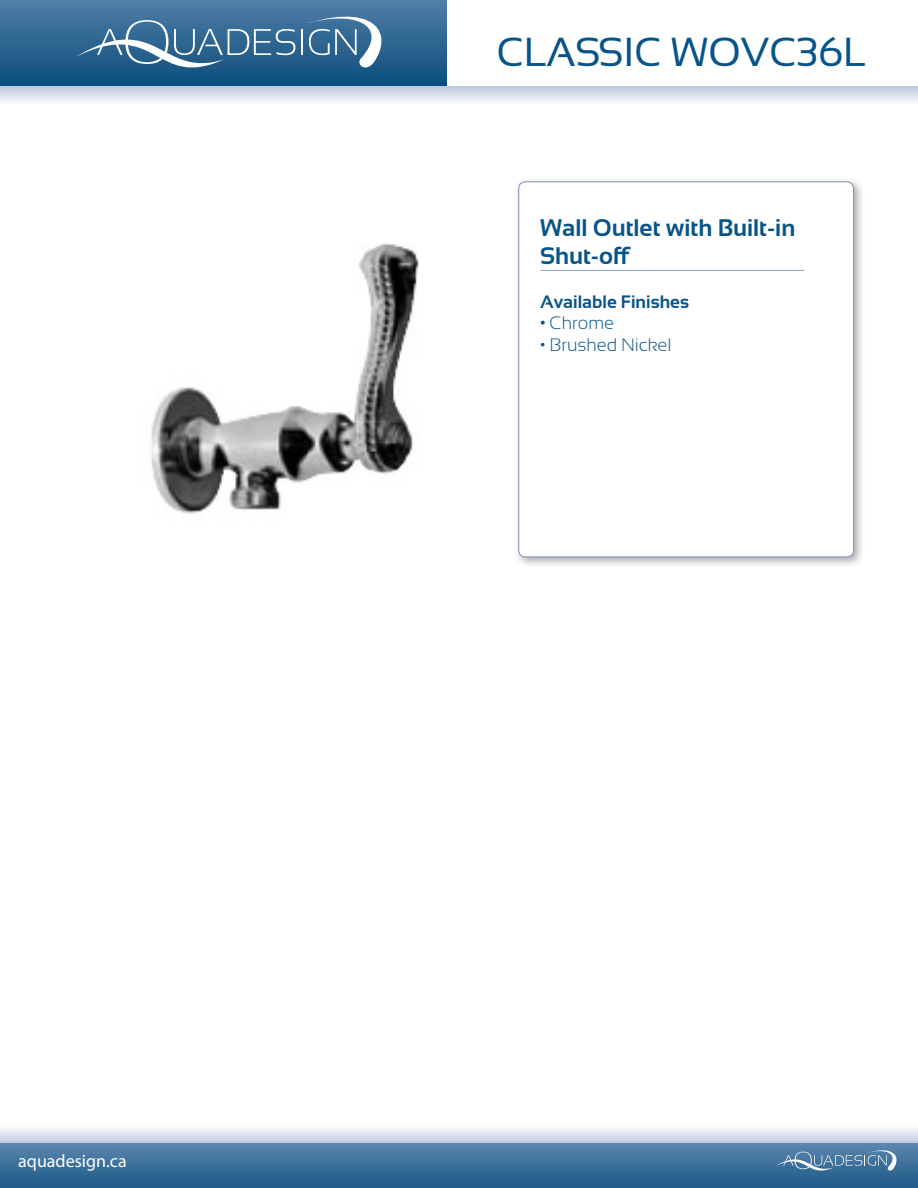
<style>
.page{position:relative;width:918px;height:1188px;background:#fff}
.page>*{position:absolute;margin:0;border:0;box-sizing:border-box;transform-origin:0 0}
.t1{font:40.5px "Sansation";letter-spacing:-.01em;color:#075489}
.t2{font:700 24px/28.8px "Sansation";color:#075489}
.t3{font:300 18px "Sansation";color:#075489}
.t4{font:700 18px "Sansation";color:#075489}
.t5{font:18px "Myriad Pro";color:#fff}
.s1{font-weight:700}
</style>
<div class="page">
<div style="left:0;top:0;width:447px;height:87px;background:linear-gradient(to bottom,#517ea7,#094d7c)"></div>
<div style="left:0;top:1143px;width:918px;height:45px;background:linear-gradient(to bottom,#5b86ae,#1d5986)"></div>
<svg style="left:775px;top:1150px;width:122px;height:21px;background:#618aae"></svg>
<svg style="left:0;top:87px;width:918px;height:15px;background:#d9e0eb"></svg>
<svg style="left:0;top:1128px;width:918px;height:15px;background:#d9e1eb"></svg>
<hr style="left:301px;top:29px;width:2px;height:26px;background:#fff">
<svg style="left:302px;top:9px;width:89px;height:64px;background:#507ea3"></svg>
<svg style="left:76px;top:8px;width:219px;height:83px;background:#46789e"></svg>
<div style="left:513px;top:176px;width:352px;height:392px;background:#231f20;opacity:.36"></div>
<div style="left:519px;top:182px;width:335px;height:375px;background:#fff;border-radius:7px"></div>
<div style="left:518px;top:181px;width:336px;height:376px;border:1px solid #7f8fb4;border-radius:7px"></div>
<hr style="left:540px;top:270px;width:265px;height:1px;background:#075489">
<img style="left:151px;top:243px;width:268px;height:271px">
<p class="t5" style="left:18px;top:1150px;width:110px">aquadesign.ca</p>
<p class="t1" style="left:497px;top:29px;width:370px">CLASSIC WOVC36L</p>
<p class="t2" style="left:540px;top:213px;width:257px">Wall Outlet with Built-in<br>Shut-off</p>
<p class="t4" style="left:540px;top:291px;width:151px">Available Finishes</p>
<p class="t3" style="left:540px;top:313px;width:76px"><span class="s1">•</span> Chrome</p>
<p class="t3" style="left:540px;top:334px;width:133px">• Brushed Nickel</p>
</div>
